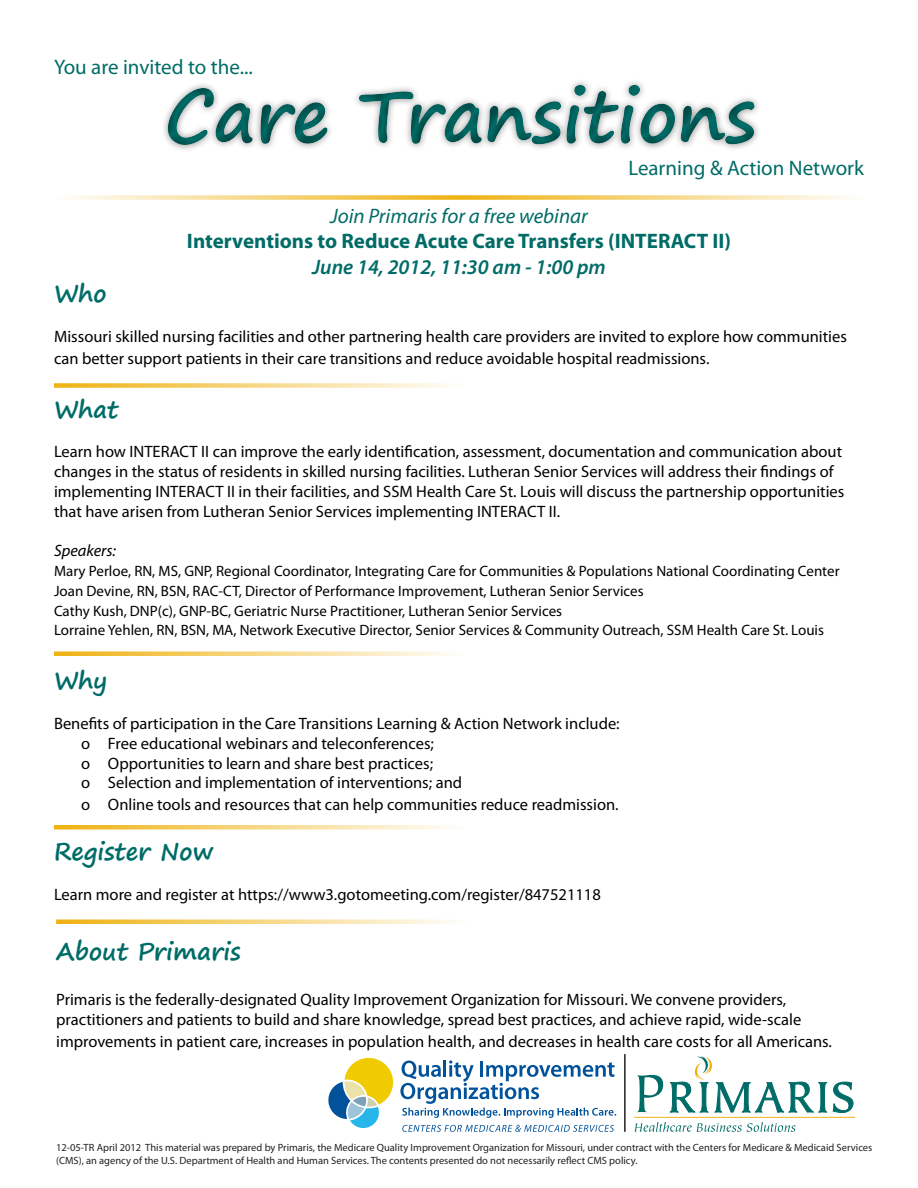
<style>
.page{position:relative;width:918px;height:1188px;background:#fff}
.page>*{position:absolute;margin:0;border:0;box-sizing:border-box;transform-origin:0 0}
.t1{font:700 72px "Segoe Print";color:#006c67}
.t2{font:700 24px "Segoe Print";color:#006c67}
.t3{font:700 21px "Myriad Pro";color:#006c67}
.t4{font:21px "Myriad Pro";color:#006c67}
.t5{font:italic 21px "Myriad Pro";color:#006c67}
.t6{font:italic 600 21px "Myriad Pro";color:#006c67}
.t7{font:16.5px/19.8px "Myriad Pro";color:#000}
.t8{font:italic 16.5px "Myriad Pro";color:#000}
.t9{font:15px "Myriad Pro";color:#000}
.t10{font:10.5px/12.6px "Myriad Pro";color:#231f20}
</style>
<div class="page">
<svg style="left:328px;top:1057px;width:288px;height:75px"></svg>
<svg style="left:637px;top:1075px;width:26px;height:37px"></svg>
<svg style="left:833px;top:1082px;width:20px;height:31px"></svg>
<hr style="left:634px;top:1117px;width:221px;height:1px;background:#efb211">
<svg style="left:634px;top:1122px;width:162px;height:10px"></svg>
<svg style="left:670px;top:1056px;width:157px;height:57px"></svg>
<div style="left:152px;top:66px;width:618px;height:99px;background:#231f20;opacity:.5"></div>
<svg style="left:54px;top:383px;width:396px;height:5px;background:#f6da8e"></svg>
<svg style="left:54px;top:651px;width:396px;height:5px;background:#f6da8e"></svg>
<svg style="left:54px;top:825px;width:396px;height:5px;background:#f6da8e"></svg>
<svg style="left:69px;top:195px;width:781px;height:5px;background:#f6da8e"></svg>
<hr style="left:624px;top:1054px;width:2px;height:78px;background:#231f20">
<svg style="left:56px;top:920px;width:397px;height:4px;background:#f6d682"></svg>
<p class="t4" style="left:54px;top:54px;width:200px">You are invited to the...</p>
<h1 class="t1" style="left:164px;top:50px;width:593px">Care Transitions</h1>
<p class="t4" style="left:628px;top:155px;width:237px">Learning &amp; Action Network</p>
<p class="t5" style="left:330px;top:203px;width:259px">Join Primaris for a free webinar</p>
<p class="t3" style="left:187px;top:228px;width:546px">Interventions to Reduce Acute Care Transfers (INTERACT II)</p>
<p class="t6" style="left:312px;top:253px;width:295px">June 14, 2012, 11:30 am - 1:00 pm</p>
<p class="t2" style="left:54px;top:272px;width:54px">Who</p>
<p class="t7" style="left:54px;top:325px;width:794px;line-height:21.6px">Missouri skilled nursing facilities and other partnering health care providers are invited to explore how communities can better support patients in their care transitions and reduce avoidable hospital readmissions.</p>
<p class="t2" style="left:54px;top:387px;width:66px">What</p>
<p class="t7" style="left:54px;top:441px;width:792px">Learn how INTERACT II can improve the early identification, assessment, documentation and communication about changes in the status of residents in skilled nursing facilities. Lutheran Senior Services will address their findings of implementing INTERACT II in their facilities, and SSM Health Care St. Louis will discuss the partnership opportunities that have arisen from Lutheran Senior Services implementing INTERACT II.</p>
<p class="t8" style="left:54px;top:540px;width:64px">Speakers:</p>
<p class="t9" style="left:54px;top:562px;width:787px">Mary Perloe, RN, MS, GNP, Regional Coordinator, Integrating Care for Communities &amp; Populations National Coordinating Center</p>
<p class="t9" style="left:54px;top:581px;width:591px">Joan Devine, RN, BSN, RAC-CT, Director of Performance Improvement, Lutheran Senior Services</p>
<p class="t9" style="left:54px;top:601px;width:510px">Cathy Kush, DNP(c), GNP-BC, Geriatric Nurse Practitioner, Lutheran Senior Services</p>
<p class="t9" style="left:54px;top:621px;width:772px">Lorraine Yehlen, RN, BSN, MA, Network Executive Director, Senior Services &amp; Community Outreach, SSM Health Care St. Louis</p>
<p class="t2" style="left:54px;top:659px;width:55px">Why</p>
<p class="t7" style="left:54px;top:713px;width:567px">Benefits of participation in the Care Transitions Learning &amp; Action Network include:</p>
<p class="t7" style="left:81px;top:733px;width:354px">o Free educational webinars and teleconferences;</p>
<p class="t7" style="left:81px;top:753px;width:354px">o Opportunities to learn and share best practices;</p>
<p class="t7" style="left:81px;top:773px;width:383px">o Selection and implementation of interventions; and</p>
<p class="t7" style="left:81px;top:794px;width:539px">o Online tools and resources that can help communities reduce readmission.</p>
<p class="t2" style="left:54px;top:830px;width:161px">Register Now</p>
<p class="t7" style="left:54px;top:884px;width:548px">Learn more and register at https://www3.gotomeeting.com/register/847521118</p>
<p class="t2" style="left:56px;top:930px;width:186px">About Primaris</p>
<p class="t7" style="left:56px;top:990px;width:747px">Primaris is the federally-designated Quality Improvement Organization for Missouri. We convene providers, practitioners and patients to build and share knowledge, spread best practices, and achieve rapid, wide-scale</p>
<p class="t7" style="left:56px;top:1031px;width:777px">improvements in patient care, increases in population health, and decreases in health care costs for all Americans.</p>
<p class="t10" style="left:56px;top:1141px;width:818px">12-05-TR April 2012 This material was prepared by Primaris, the Medicare Quality Improvement Organization for Missouri, under contract with the Centers for Medicare &amp; Medicaid Services (CMS), an agency of the U.S. Department of Health and Human Services. The contents presented do not necessarily reflect CMS policy.</p>
</div>
